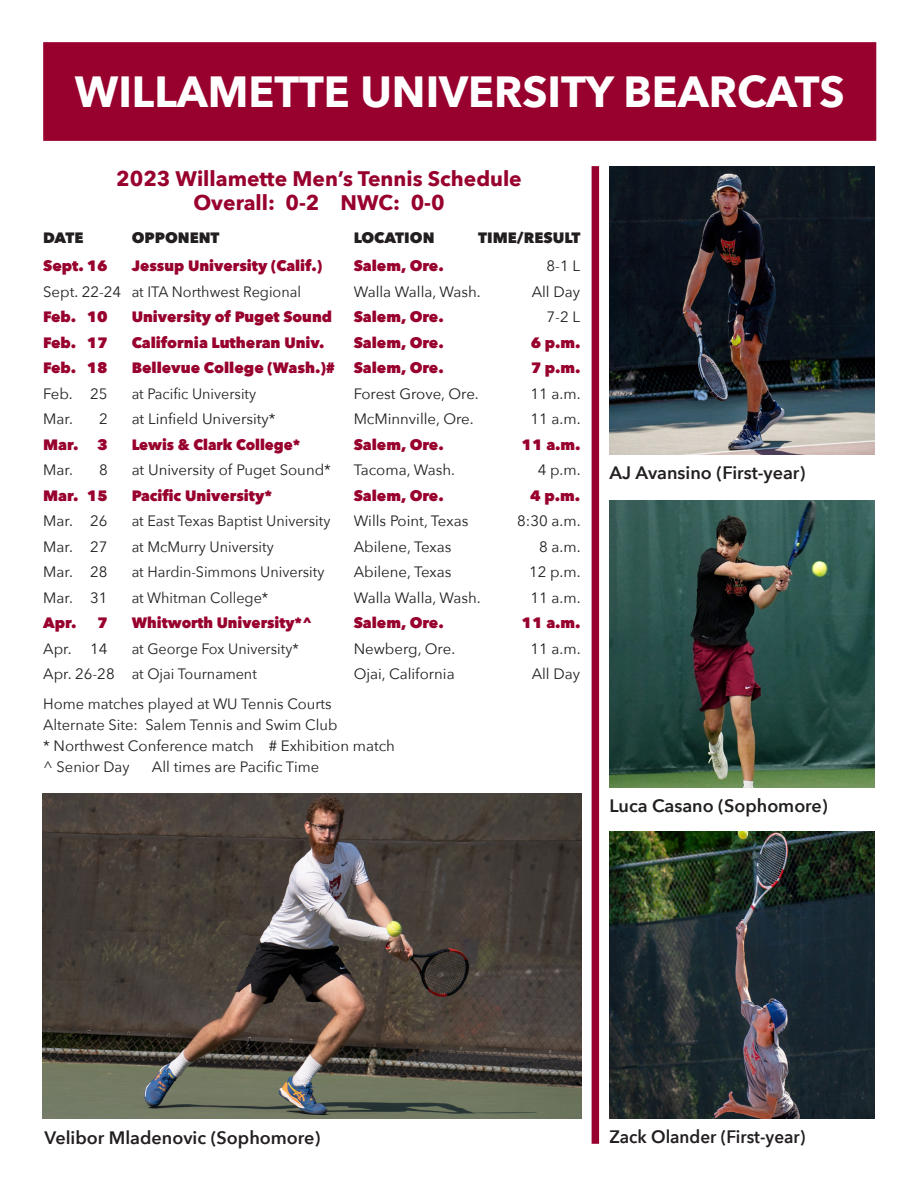
<style>
.page{position:relative;width:918px;height:1188px;background:#fff}
.page>*{position:absolute;margin:0;border:0;box-sizing:border-box;transform-origin:0 0}
.t1{font:700 43.5px "Avenir Next";color:#fff}
.t2{font:700 21px/24px "Avenir Next";color:#98012d;text-align:center}
.t3{font:600 18px "Avenir Next";color:#231f20}
.t4{font:600 18px "Avenir Next";color:#231f20;scale:.95 1}
.t5{font:15px/21px "Avenir Next";color:#231f20}
.t6{font:800 15px "Avenir Next";color:#98012d}
.t7{font:15px "Avenir Next";color:#231f20;scale:.96 1}
.t8{font:800 15px "Avenir Next";color:#231f20}
.t9{font:800 15px "Avenir Next";color:#98012d;scale:.96 1}
.t10{font:800 15px "Avenir Next";color:#98012d;scale:.95 1}
</style>
<div class="page">
<div style="left:43px;top:42px;width:833px;height:99px;background:#98012d;border:2px solid #98012d"></div>
<img style="left:610px;top:167px;width:265px;height:287px">
<div style="left:592px;top:166px;width:7px;height:978px;background:#98012d"></div>
<img style="left:610px;top:831px;width:265px;height:288px">
<img style="left:610px;top:500px;width:265px;height:287px">
<img style="left:43px;top:794px;width:538px;height:324px">
<p class="t1" style="left:75px;top:54px;width:772px">WILLAMETTE UNIVERSITY BEARCATS</p>
<p class="t2" style="left:116px;top:166px;width:407px">2023 Willamette Men’s Tennis Schedule<br>Overall: 0-2 NWC: 0-0</p>
<p class="t8" style="left:43px;top:228px;width:42px">DATE</p>
<p class="t8" style="left:132px;top:228px;width:89px">OPPONENT</p>
<p class="t8" style="left:354px;top:228px;width:82px">LOCATION</p>
<p class="t8" style="left:478px;top:228px;width:104px">TIME/RESULT</p>
<p class="t6" style="left:43px;top:257px;width:66px">Sept. 16</p>
<p class="t6" style="left:132px;top:257px;width:192px">Jessup University (Calif.)</p>
<p class="t6" style="left:354px;top:257px;width:92px">Salem, Ore.</p>
<p class="t5" style="left:547px;top:255px;width:35px">8-1 L</p>
<p class="t5" style="left:43px;top:280px;width:259px">Sept. 22-24 at ITA Northwest Regional</p>
<p class="t5" style="left:354px;top:280px;width:129px">Walla Walla, Wash.</p>
<p class="t5" style="left:532px;top:280px;width:50px">All Day</p>
<p class="t6" style="left:43px;top:308px;width:66px">Feb. 10</p>
<p class="t6" style="left:132px;top:308px;width:202px">University of Puget Sound</p>
<p class="t6" style="left:354px;top:308px;width:92px">Salem, Ore.</p>
<p class="t5" style="left:547px;top:306px;width:35px">7-2 L</p>
<p class="t6" style="left:43px;top:333px;width:66px">Feb. 17</p>
<p class="t6" style="left:132px;top:333px;width:194px">California Lutheran Univ.</p>
<p class="t6" style="left:354px;top:333px;width:92px">Salem, Ore.</p>
<p class="t6" style="left:531px;top:333px;width:51px">6 p.m.</p>
<p class="t6" style="left:43px;top:359px;width:66px">Feb. 18</p>
<p class="t6" style="left:132px;top:359px;width:314px">Bellevue College (Wash.)# Salem, Ore.</p>
<p class="t6" style="left:531px;top:359px;width:51px">7 p.m.</p>
<p class="t5" style="left:43px;top:382px;width:66px">Feb. 25</p>
<p class="t7" style="left:132px;top:381px;width:131px">at Pacific University</p>
<p class="t5" style="left:354px;top:382px;width:127px">Forest Grove, Ore.</p>
<p class="t5" style="left:530px;top:382px;width:52px">11 a.m.</p>
<p class="t5" style="left:43px;top:408px;width:31px">Mar.</p>
<p class="t5" style="left:99px;top:408px;width:10px">2</p>
<p class="t5" style="left:132px;top:408px;width:145px">at Linfield University*</p>
<p class="t5" style="left:354px;top:408px;width:122px">McMinnville, Ore.</p>
<p class="t5" style="left:530px;top:408px;width:52px">11 a.m.</p>
<p class="t6" style="left:43px;top:435px;width:66px">Mar. 3</p>
<p class="t10" style="left:132px;top:435px;width:179px">Lewis &amp; Clark College*</p>
<p class="t6" style="left:354px;top:435px;width:92px">Salem, Ore.</p>
<p class="t6" style="left:522px;top:435px;width:61px">11 a.m.</p>
<p class="t5" style="left:43px;top:459px;width:31px">Mar.</p>
<p class="t5" style="left:99px;top:459px;width:10px">8</p>
<p class="t5" style="left:132px;top:459px;width:201px">at University of Puget Sound*</p>
<p class="t5" style="left:354px;top:459px;width:103px">Tacoma, Wash.</p>
<p class="t5" style="left:538px;top:459px;width:44px">4 p.m.</p>
<p class="t6" style="left:43px;top:486px;width:66px">Mar. 15</p>
<p class="t6" style="left:132px;top:486px;width:142px">Pacific University*</p>
<p class="t6" style="left:354px;top:486px;width:92px">Salem, Ore.</p>
<p class="t6" style="left:530px;top:486px;width:51px">4 p.m.</p>
<p class="t5" style="left:43px;top:510px;width:66px">Mar. 26</p>
<p class="t7" style="left:132px;top:508px;width:208px">at East Texas Baptist University</p>
<p class="t5" style="left:354px;top:510px;width:116px">Wills Point, Texas</p>
<p class="t5" style="left:517px;top:510px;width:65px">8:30 a.m.</p>
<p class="t5" style="left:43px;top:535px;width:66px">Mar. 27</p>
<p class="t7" style="left:132px;top:534px;width:149px">at McMurry University</p>
<p class="t5" style="left:354px;top:535px;width:99px">Abilene, Texas</p>
<p class="t5" style="left:539px;top:535px;width:43px">8 a.m.</p>
<p class="t5" style="left:43px;top:561px;width:66px">Mar. 28</p>
<p class="t7" style="left:132px;top:559px;width:202px">at Hardin-Simmons University</p>
<p class="t5" style="left:354px;top:561px;width:99px">Abilene, Texas</p>
<p class="t5" style="left:529px;top:561px;width:53px">12 p.m.</p>
<p class="t5" style="left:43px;top:586px;width:66px">Mar. 31</p>
<p class="t7" style="left:132px;top:585px;width:144px">at Whitman College*</p>
<p class="t5" style="left:354px;top:586px;width:129px">Walla Walla, Wash.</p>
<p class="t5" style="left:530px;top:586px;width:52px">11 a.m.</p>
<p class="t6" style="left:43px;top:614px;width:35px">Apr.</p>
<p class="t6" style="left:97px;top:614px;width:12px">7</p>
<p class="t9" style="left:132px;top:614px;width:190px">Whitworth University*^</p>
<p class="t6" style="left:354px;top:614px;width:92px">Salem, Ore.</p>
<p class="t6" style="left:522px;top:614px;width:61px">11 a.m.</p>
<p class="t5" style="left:43px;top:637px;width:66px">Apr. 14</p>
<p class="t7" style="left:132px;top:636px;width:176px">at George Fox University*</p>
<p class="t5" style="left:354px;top:637px;width:103px">Newberg, Ore.</p>
<p class="t5" style="left:530px;top:637px;width:52px">11 a.m.</p>
<p class="t5" style="left:43px;top:663px;width:215px">Apr. 26-28 at Ojai Tournament</p>
<p class="t5" style="left:354px;top:663px;width:103px">Ojai, California</p>
<p class="t5" style="left:532px;top:663px;width:50px">All Day</p>
<p class="t5" style="left:43px;top:693px;width:290px">Home matches played at WU Tennis Courts</p>
<p class="t5" style="left:43px;top:714px;width:296px">Alternate Site: Salem Tennis and Swim Club</p>
<p class="t5" style="left:43px;top:735px;width:353px">* Northwest Conference match # Exhibition match ^ Senior Day</p>
<p class="t5" style="left:152px;top:756px;width:169px">All times are Pacific Time</p>
<p class="t3" style="left:610px;top:457px;width:197px">AJ Avansino (First-year)</p>
<p class="t3" style="left:610px;top:790px;width:220px">Luca Casano (Sophomore)</p>
<p class="t3" style="left:44px;top:1122px;width:277px">Velibor Mladenovic (Sophomore)</p>
<p class="t4" style="left:610px;top:1122px;width:208px">Zack Olander (First-year)</p>
</div>
